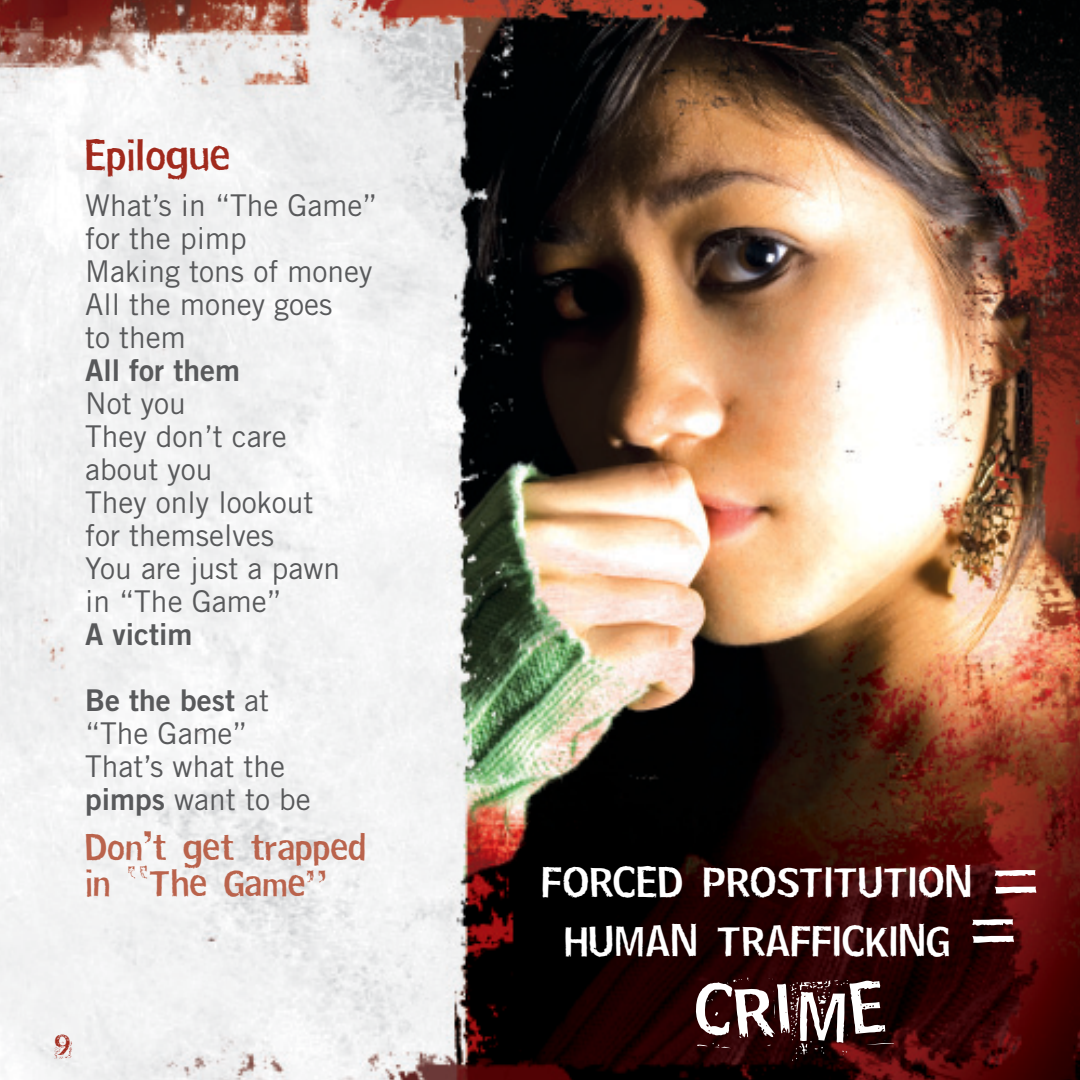
<style>
.page{position:relative;width:1080px;height:1080px;background:#fff}
.page>*{position:absolute;margin:0;border:0;box-sizing:border-box;transform-origin:0 0}
.t1{font:75px "Hoosker Doo";color:#fff}
.t2{font:45px/58.2px "Hoosker Dont";color:#fff;text-align:center}
.t3{font:45px "Hoosker Dont";color:#a12a1d}
.t4{font:39px/36px "Hoosker Dont";color:#ba634c}
.t5{font:30px/33px "Trade Gothic";color:#58595b}
.t6{font:30px "Trade Gothic Bold Two";color:#58595b}
.t7{font:27px "Hoosker Doo";color:#a12a1d}
.s1{font-family:"Trade Gothic"}
.s2{font-family:"Trade Gothic Bold Two"}
.s3{font-size:75px}
</style>
<div class="page">
<img style="left:0;top:0;width:1080px;height:1080px">
<h2 class="t3" style="left:85px;top:128px;width:147px">Epilogue</h2>
<p class="t5" style="left:85px;top:189px;width:294px">What’s in “The Game” for the pimp<br>Making tons of money<br>All the money goes<br>to them</p>
<p class="t6" style="left:85px;top:352px;width:156px">All for them</p>
<p class="t5" style="left:85px;top:387px;width:256px">Not you<br>They don’t care about you<br>They only lookout for themselves<br>You are just a pawn in “The Game”</p>
<p class="t6" style="left:85px;top:616px;width:109px">A victim</p>
<p class="t6" style="left:85px;top:682px;width:186px">Be the best <span class="s1">at</span></p>
<p class="t5" style="left:85px;top:717px;width:227px">“The Game”<br>That’s what the <span class="s2">pimps</span> want to be</p>
<h3 class="t4" style="left:85px;top:830px;width:283px">Don’t get trapped in “The Game”</h3>
<p class="t7" style="left:54px;top:1022px;width:18px">9</p>
<h2 class="t2" style="left:542px;top:855px;width:501px">FORCED PROSTITUTION <span class="s3">=<br></span>HUMAN TRAFFICKING <span class="s3">=</span></h2>
<h1 class="t1" style="left:695px;top:950px;width:194px">CRIME</h1>
</div>
